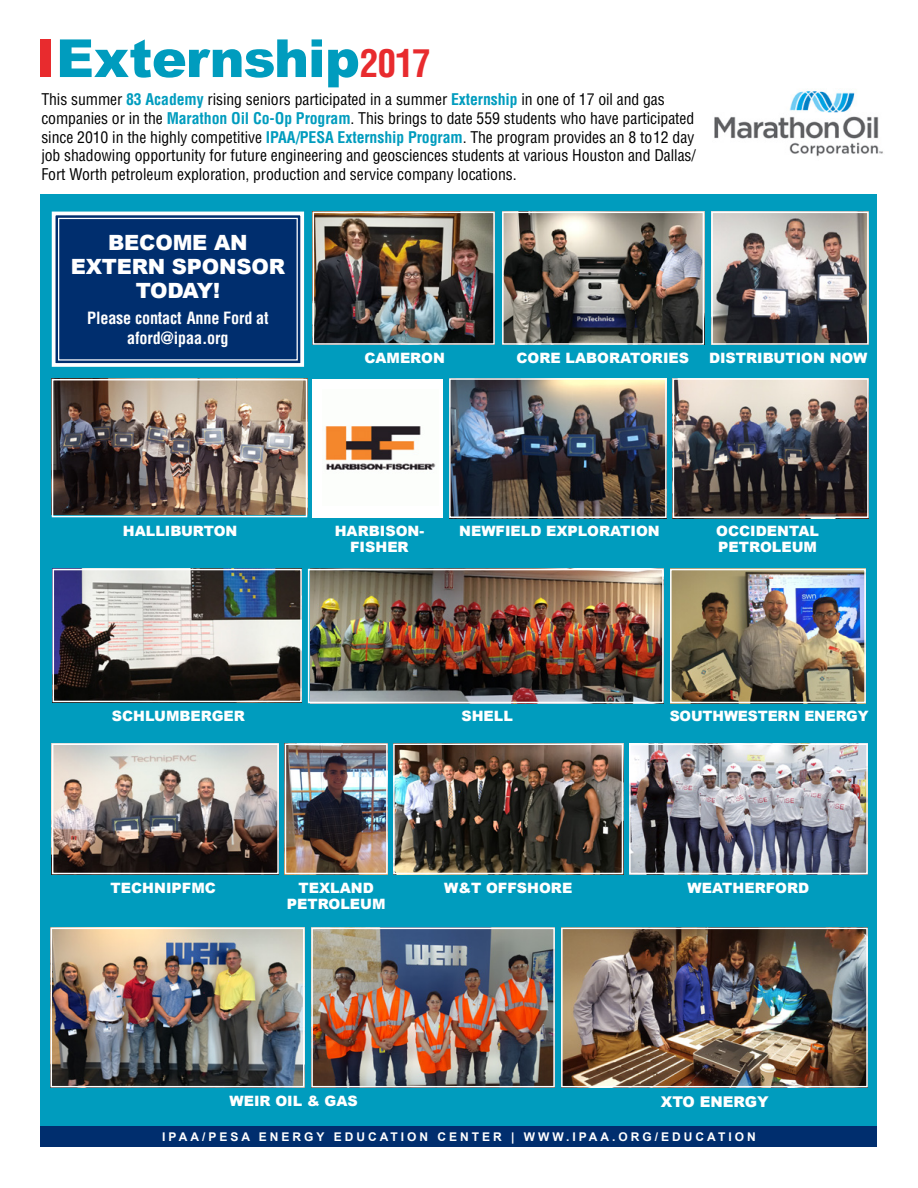
<style>
.page{position:relative;width:918px;height:1188px;background:#fff}
.page>*{position:absolute;margin:0;border:0;box-sizing:border-box;transform-origin:0 0}
.t1{font:900 52.5px "Arial";letter-spacing:-.01em;color:#009cbe}
.t2{font:900 21px/24px "Arial";letter-spacing:-.01em;color:#fff;text-align:center}
.t3{font:700 condensed 16.5px/19.5px "Helvetica LT Std";letter-spacing:-.01em;color:#fff;text-align:center}
.t4{font:condensed 15.75px/18.8px "Helvetica LT Std";letter-spacing:-.005em;color:#000}
.t5{font:900 14.85px "Arial";color:#fff}
.t6{font:900 14.25px/16.5px "Arial";color:#fff;text-align:center}
.t7{font:700 12px "Arial";letter-spacing:.25em;color:#fff}
.s1{color:#e82b2e}
.s2{font-family:"Helvetica LT Std";font-weight:700;font-stretch:condensed;font-size:37.5px;color:#e82b2e}
.s3{font-weight:700;color:#009cbe}
</style>
<div class="page">
<div style="left:40px;top:194px;width:838px;height:934px;background:#009cbe"></div>
<img style="left:316px;top:215px;width:176px;height:127px">
<div style="left:313px;top:212px;width:182px;height:133px;border:2px solid #fff"></div>
<img style="left:55px;top:382px;width:249px;height:132px">
<div style="left:52px;top:379px;width:255px;height:138px;border:2px solid #fff"></div>
<img style="left:56px;top:572px;width:243px;height:127px">
<div style="left:53px;top:569px;width:249px;height:133px;border:2px solid #fff"></div>
<img style="left:55px;top:747px;width:221px;height:124px">
<div style="left:52px;top:744px;width:227px;height:130px;border:2px solid #fff"></div>
<img style="left:632px;top:747px;width:233px;height:124px">
<div style="left:629px;top:744px;width:239px;height:130px;border:2px solid #fff"></div>
<img style="left:564px;top:931px;width:301px;height:153px">
<div style="left:561px;top:928px;width:307px;height:159px;border:2px solid #fff"></div>
<img style="left:505px;top:215px;width:196px;height:127px">
<div style="left:502px;top:212px;width:202px;height:133px;border:2px solid #fff"></div>
<img style="left:452px;top:381px;width:212px;height:134px">
<div style="left:449px;top:378px;width:218px;height:140px;border:2px solid #fff"></div>
<img style="left:311px;top:572px;width:350px;height:128px">
<div style="left:308px;top:569px;width:356px;height:134px;border:2px solid #fff"></div>
<img style="left:288px;top:747px;width:97px;height:124px">
<div style="left:285px;top:744px;width:103px;height:130px;border:2px solid #fff"></div>
<img style="left:54px;top:931px;width:248px;height:153px">
<div style="left:51px;top:928px;width:254px;height:159px;border:2px solid #fff"></div>
<img style="left:714px;top:215px;width:152px;height:127px">
<div style="left:711px;top:212px;width:158px;height:133px;border:2px solid #fff"></div>
<img style="left:676px;top:381px;width:190px;height:134px">
<div style="left:673px;top:378px;width:196px;height:140px;border:2px solid #fff"></div>
<img style="left:673px;top:572px;width:190px;height:128px">
<div style="left:670px;top:569px;width:196px;height:134px;border:2px solid #fff"></div>
<img style="left:396px;top:747px;width:224px;height:124px">
<div style="left:393px;top:744px;width:230px;height:130px;border:2px solid #fff"></div>
<img style="left:314px;top:931px;width:238px;height:153px">
<div style="left:311px;top:928px;width:244px;height:159px;border:2px solid #fff"></div>
<div style="left:313px;top:379px;width:130px;height:138px;background:#fff"></div>
<img style="left:325px;top:425px;width:111px;height:45px">
<svg style="left:51px;top:211px;width:254px;height:156px"></svg>
<div style="left:58px;top:218px;width:240px;height:143px;border:1px solid #fff"></div>
<div style="left:40px;top:1127px;width:838px;height:20px;background:#002e6e"></div>
<img style="left:714px;top:91px;width:169px;height:66px">
<h1 class="t1" style="left:38px;top:20px;width:394px"><span class="s1">❙</span>Externship<span class="s2">2017</span></h1>
<p class="t4" style="left:41px;top:90px;width:656px">This summer <span class="s3">83 Academy</span> rising seniors participated in a summer <span class="s3">Externship</span> in one of 17 oil and gas companies or in the <span class="s3">Marathon Oil Co-Op Program</span>. This brings to date 559 students who have participated since 2010 in the highly competitive <span class="s3">IPAA/PESA Externship Program</span>. The program provides an 8 to 12 day job shadowing opportunity for future engineering and geosciences students at various Houston and Dallas/ Fort Worth petroleum exploration, production and service company locations.</p>
<h2 class="t2" style="left:71px;top:230px;width:216px">BECOME AN<br>EXTERN SPONSOR<br>TODAY!</h2>
<p class="t3" style="left:87px;top:308px;width:183px">Please contact Anne Ford at aford@ipaa.org</p>
<p class="t6" style="left:364px;top:349px;width:82px">CAMERON</p>
<p class="t6" style="left:516px;top:349px;width:174px">CORE LABORATORIES</p>
<p class="t6" style="left:709px;top:349px;width:160px">DISTRIBUTION NOW</p>
<p class="t6" style="left:123px;top:522px;width:116px">HALLIBURTON</p>
<p class="t6" style="left:112px;top:708px;width:135px">SCHLUMBERGER</p>
<p class="t6" style="left:335px;top:522px;width:91px">HARBISON-<br>FISHER</p>
<p class="t6" style="left:459px;top:522px;width:202px">NEWFIELD EXPLORATION</p>
<p class="t6" style="left:716px;top:522px;width:104px;text-align:left">OCCIDENTAL<br>PETROLEUM</p>
<p class="t6" style="left:461px;top:708px;width:53px">SHELL</p>
<p class="t6" style="left:670px;top:708px;width:200px">SOUTHWESTERN ENERGY</p>
<p class="t6" style="left:111px;top:879px;width:107px">TECHNIPFMC</p>
<p class="t6" style="left:287px;top:879px;width:100px">TEXLAND<br>PETROLEUM</p>
<p class="t6" style="left:444px;top:879px;width:130px">W&amp;T OFFSHORE</p>
<p class="t6" style="left:229px;top:1093px;width:130px">WEIR OIL &amp; GAS</p>
<p class="t6" style="left:688px;top:879px;width:123px">WEATHERFORD</p>
<p class="t5" style="left:661px;top:1091px;width:109px">XTO ENERGY</p>
<p class="t7" style="left:162px;top:1129px;width:595px">IPAA/PESA ENERGY EDUCATION CENTER | WWW.IPAA.ORG/EDUCATION</p>
</div>
